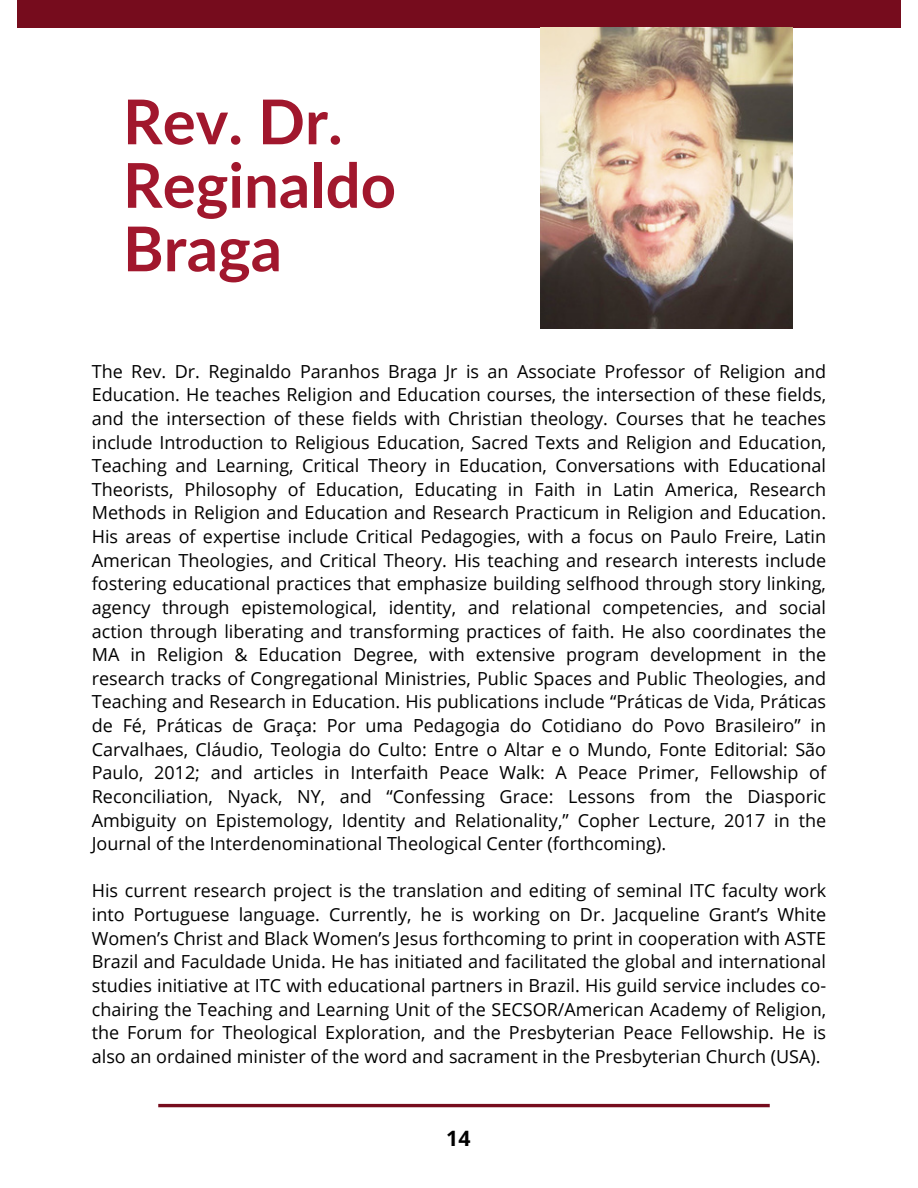
<style>
.page{position:relative;width:918px;height:1188px;background:#fff}
.page>*{position:absolute;margin:0;border:0;box-sizing:border-box;transform-origin:0 0}
.t1{font:700 61.8px/63.4px "Lato";color:#a1172d}
.t2{font:700 21.15px "Open Sans";color:#000}
.t3{font:18px/23.7px "Open Sans";color:#000;text-align:justify}
</style>
<div class="page">
<div style="left:17px;top:0;width:884px;height:28px;background:#760c1d"></div>
<img style="left:541px;top:28px;width:252px;height:300px">
<hr style="left:158px;top:1104px;width:612px;height:3px;background:#760c1d">
<p class="t1" style="left:123px;top:89px;width:275px">Rev. Dr.<br>Reginaldo<br>Braga</p>
<p class="t3" style="left:92px;top:359px;width:736px">The Rev. Dr. Reginaldo Paranhos Braga Jr is an Associate Professor of Religion and Education. He teaches Religion and Education courses, the intersection of these fields, and the intersection of these fields with Christian theology. Courses that he teaches include Introduction to Religious Education, Sacred Texts and Religion and Education, Teaching and Learning, Critical Theory in Education, Conversations with Educational Theorists, Philosophy of Education, Educating in Faith in Latin America, Research Methods in Religion and Education and Research Practicum in Religion and Education.<br>His areas of expertise include Critical Pedagogies, with a focus on Paulo Freire, Latin American Theologies, and Critical Theory. His teaching and research interests include fostering educational practices that emphasize building selfhood through story linking, agency through epistemological, identity, and relational competencies, and social action through liberating and transforming practices of faith. He also coordinates the MA in Religion &amp; Education Degree, with extensive program development in the research tracks of Congregational Ministries, Public Spaces and Public Theologies, and Teaching and Research in Education. His publications include “Práticas de Vida, Práticas de Fé, Práticas de Graça: Por uma Pedagogia do Cotidiano do Povo Brasileiro” in Carvalhaes, Cláudio, Teologia do Culto: Entre o Altar e o Mundo, Fonte Editorial: São Paulo, 2012; and articles in Interfaith Peace Walk: A Peace Primer, Fellowship of Reconciliation, Nyack, NY, and “Confessing Grace: Lessons from the Diasporic Ambiguity on Epistemology, Identity and Relationality,” Copher Lecture, 2017 in the Journal of the Interdenominational Theological Center (forthcoming).</p>
<p class="t3" style="left:92px;top:879px;width:736px">His current research project is the translation and editing of seminal ITC faculty work into Portuguese language. Currently, he is working on Dr. Jacqueline Grant’s White Women’s Christ and Black Women’s Jesus forthcoming to print in cooperation with ASTE Brazil and Faculdade Unida. He has initiated and facilitated the global and international studies initiative at ITC with educational partners in Brazil. His guild service includes co&shy;chairing the Teaching and Learning Unit of the SECSOR/American Academy of Religion, the Forum for Theological Exploration, and the Presbyterian Peace Fellowship. He is also an ordained minister of the word and sacrament in the Presbyterian Church (USA).</p>
<p class="t2" style="left:446px;top:1124px;width:26px">14</p>
</div>
